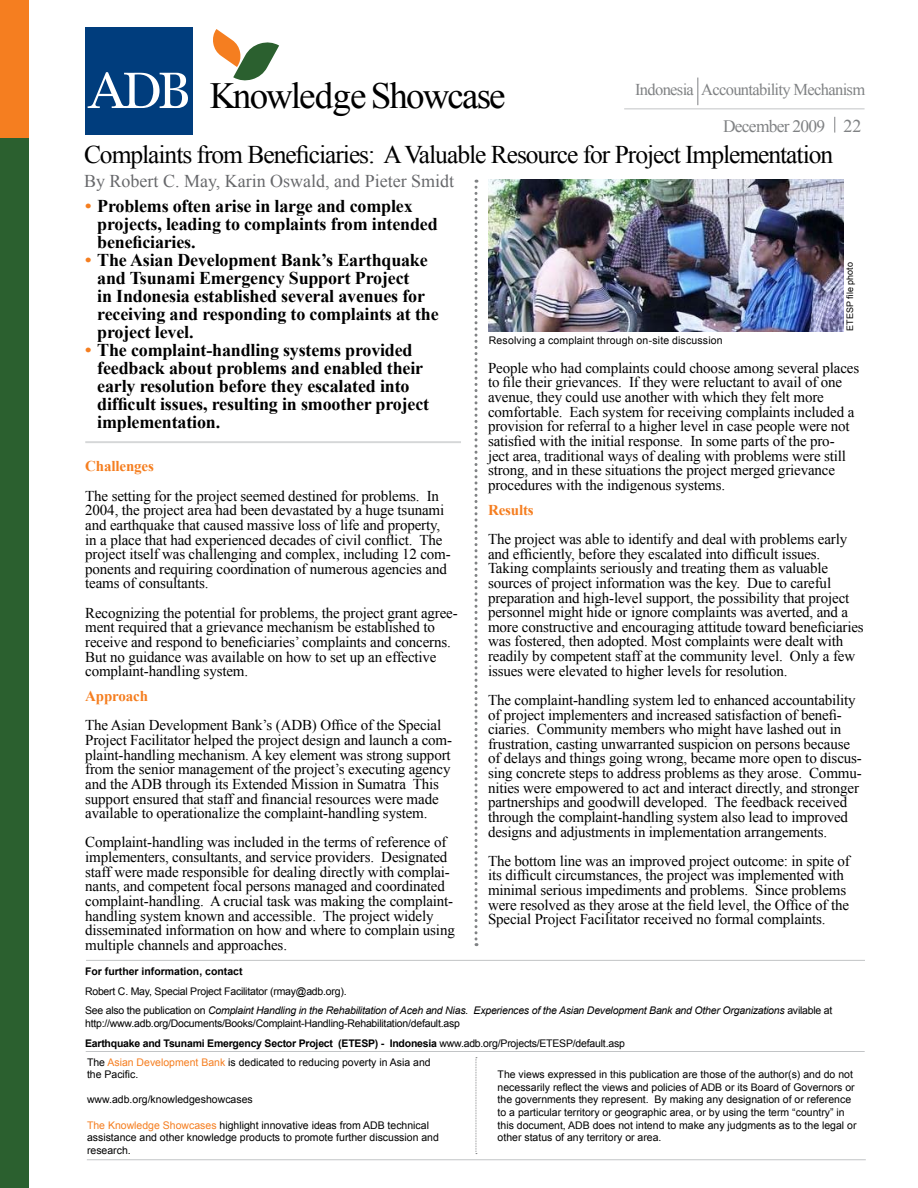
<style>
.page{position:relative;width:918px;height:1188px;background:#fff}
.page>*{position:absolute;margin:0;border:0;box-sizing:border-box;transform-origin:0 0}
.t1{font:36.9px "Times New Roman";letter-spacing:-.05em;color:#000}
.t2{font:25.5px "Times New Roman";letter-spacing:-.04em;color:#000}
.t3{font:700 18px/18px "Times New Roman";letter-spacing:-.01em;color:#000}
.t4{font:18px "Times New Roman";color:#67686b}
.t5{font:17.4px "Times New Roman";letter-spacing:-.04em;color:#808284}
.t6{font:16.5px "Times New Roman";letter-spacing:-.04em;color:#808284}
.t7{font:15px/14.7px "Times New Roman";letter-spacing:-.01em;color:#000}
.t8{font:700 15px "Times New Roman";letter-spacing:-.01em;color:#f57e20}
.t9{font:10.5px/12.6px "Arial";color:#000}
.t10{font:10.5px/19.4px "Arial";letter-spacing:-.02em;color:#000}
.t11{font:italic 10.5px/19.8px "Arial";letter-spacing:-.02em;color:#000}
.t12{font:700 10.5px "Arial";color:#000}
.t13{font:9px "Arial";letter-spacing:-.005em;color:#000}
.s1{color:#f57e20}
.s2{font-size:18px}
.s3{font-style:normal}
.s4{font-weight:700}
</style>
<div class="page">
<svg style="left:213px;top:29px;width:66px;height:52px"></svg>
<div style="left:0;top:0;width:29px;height:210px;background:#f57e20"></div>
<div style="left:0;top:138px;width:29px;height:1050px;background:#2b602f"></div>
<div style="left:85px;top:27px;width:108px;height:108px;background:#003d7d"></div>
<svg style="left:88px;top:72px;width:100px;height:36px"></svg>
<hr style="left:85px;top:441px;width:376px;height:2px;background:#d5d7d8">
<svg style="left:475px;top:180px;width:3px;height:766px"></svg>
<hr style="left:624px;top:108px;width:241px;height:1px;background:#c2c4c6">
<svg style="left:697px;top:78px;width:1px;height:27px"></svg>
<svg style="left:834px;top:117px;width:1px;height:16px"></svg>
<hr style="left:86px;top:960px;width:779px;height:1px;background:#c2c4c6">
<hr style="left:86px;top:1051px;width:779px;height:1px;background:#c2c4c6">
<img style="left:488px;top:179px;width:355px;height:153px">
<svg style="left:476px;top:1057px;width:1px;height:97px"></svg>
<hr style="left:87px;top:1159px;width:779px;height:1px;background:#c2c4c6">
<h1 class="t1" style="left:210px;top:71px;width:297px">Knowledge Showcase</h1>
<h2 class="t2" style="left:84px;top:137px;width:751px">Complaints from Beneficiaries: A Valuable Resource for Project Implementation</h2>
<p class="t4" style="left:84px;top:169px;width:372px">By Robert C. May, Karin Oswald, and Pieter Smidt</p>
<p class="t3" style="left:97px;top:197px;width:342px;text-indent:-12px"><span class="s1">•</span> Problems often arise in large and complex projects, leading to complaints from intended beneficiaries.</p>
<p class="t3" style="left:97px;top:251px;width:343px;text-indent:-12px"><span class="s1">•</span> The Asian Development Bank’s Earthquake and Tsunami Emergency Support Project<br>in Indonesia established several avenues for receiving and responding to complaints at the project level.</p>
<p class="t3" style="left:97px;top:341px;width:333px;text-indent:-12px"><span class="s1">•</span> The complaint-handling systems provided feedback about problems and enabled their early resolution before they escalated into difficult issues, resulting in smoother project implementation.</p>
<p class="t8" style="left:85px;top:456px;width:70px">Challenges</p>
<p class="t7" style="left:85px;top:488px;width:367px">The setting for the project seemed destined for problems. In 2004, the project area had been devastated by a huge tsunami and earthquake that caused massive loss of life and property, in a place that had experienced decades of civil conflict. The project itself was challenging and complex, including 12 com&shy;ponents and requiring coordination of numerous agencies and teams of consultants.</p>
<p class="t7" style="left:85px;top:605px;width:374px">Recognizing the potential for problems, the project grant agree&shy;ment required that a grievance mechanism be established to receive and respond to beneficiaries’ complaints and concerns.<br>But no guidance was available on how to set up an effective complaint-handling system.</p>
<p class="t8" style="left:85px;top:686px;width:64px">Approach</p>
<p class="t7" style="left:85px;top:718px;width:368px">The Asian Development Bank’s (ADB) Office of the Special Project Facilitator helped the project design and launch a com&shy;plaint-handling mechanism. A key element was strong support from the senior management of the project’s executing agency and the ADB through its Extended Mission in Sumatra This support ensured that staff and financial resources were made available to operationalize the complaint-handling system.</p>
<p class="t7" style="left:85px;top:835px;width:371px">Complaint-handling was included in the terms of reference of implementers, consultants, and service providers. Designated staff were made responsible for dealing directly with complai&shy;nants, and competent focal persons managed and coordinated complaint-handling. A crucial task was making the complaint&shy;handling system known and accessible. The project widely disseminated information on how and where to complain using multiple channels and approaches.</p>
<p class="t6" style="left:635px;top:78px;width:232px">Indonesia Accountability Mechanism</p>
<p class="t5" style="left:723px;top:114px;width:140px">December 2009 <span class="s2">22</span></p>
<p class="t13" style="left:844px;top:331px;width:70px;rotate:-90deg">ETESP file photo</p>
<p class="t9" style="left:489px;top:334px;width:235px">Resolving a complaint through on-site discussion</p>
<p class="t7" style="left:488px;top:360px;width:373px">People who had complaints could choose among several places to file their grievances. If they were reluctant to avail of one avenue, they could use another with which they felt more comfortable. Each system for receiving complaints included a provision for referral to a higher level in case people were not satisfied with the initial response. In some parts of the pro&shy;ject area, traditional ways of dealing with problems were still strong, and in these situations the project merged grievance procedures with the indigenous systems.</p>
<p class="t8" style="left:488px;top:499px;width:47px">Results</p>
<p class="t7" style="left:488px;top:531px;width:377px">The project was able to identify and deal with problems early and efficiently, before they escalated into difficult issues.<br>Taking complaints seriously and treating them as valuable sources of project information was the key. Due to careful preparation and high-level support, the possibility that project personnel might hide or ignore complaints was averted, and a more constructive and encouraging attitude toward beneficiaries was fostered, then adopted. Most complaints were dealt with readily by competent staff at the community level. Only a few issues were elevated to higher levels for resolution.</p>
<p class="t7" style="left:488px;top:692px;width:375px">The complaint-handling system led to enhanced accountability of project implementers and increased satisfaction of benefi&shy;ciaries. Community members who might have lashed out in frustration, casting unwarranted suspicion on persons because of delays and things going wrong, became more open to discus&shy;sing concrete steps to address problems as they arose. Commu&shy;nities were empowered to act and interact directly, and stronger partnerships and goodwill developed. The feedback received through the complaint-handling system also lead to improved designs and adjustments in implementation arrangements.</p>
<p class="t7" style="left:488px;top:853px;width:363px">The bottom line was an improved project outcome: in spite of its difficult circumstances, the project was implemented with minimal serious impediments and problems. Since problems were resolved as they arose at the field level, the Office of the Special Project Facilitator received no formal complaints.</p>
<p class="t12" style="left:85px;top:964px;width:159px">For further information, contact</p>
<p class="t11" style="left:85px;top:981px;width:749px"><span class="s3">Robert C. May, Special Project Facilitator (rmay@adb.org).<br>See also the publication on</span> Complaint Handling in the Rehabilitation of Aceh and Nias. Experiences of the Asian Development Bank and Other Organizations <span class="s3">avilable at</span></p>
<p class="t10" style="left:85px;top:1014px;width:541px">http://www.adb.org/Documents/Books/Complaint-Handling-Rehabilitation/default.asp<br><span class="s4">Earthquake and Tsunami Emergency Sector Project (ETESP) - Indonesia</span> www.adb.org/Projects/ETESP/default.asp<br>The <span class="s1">Asian Development Bank</span> is dedicated to reducing poverty in Asia and</p>
<p class="t9" style="left:87px;top:1068px;width:53px">the Pacific.</p>
<p class="t9" style="left:87px;top:1094px;width:167px">www.adb.org/knowledgeshowcases</p>
<p class="t9" style="left:87px;top:1119px;width:353px"><span class="s1">The Knowledge Showcases</span> highlight innovative ideas from ADB technical assistance and other knowledge products to promote further discussion and research.</p>
<p class="t9" style="left:498px;top:1068px;width:360px">The views expressed in this publication are those of the author(s) and do not necessarily reflect the views and policies of ADB or its Board of Governors or the governments they represent. By making any designation of or reference to a particular territory or geographic area, or by using the term “country” in this document, ADB does not intend to make any judgments as to the legal or other status of any territory or area.</p>
</div>
